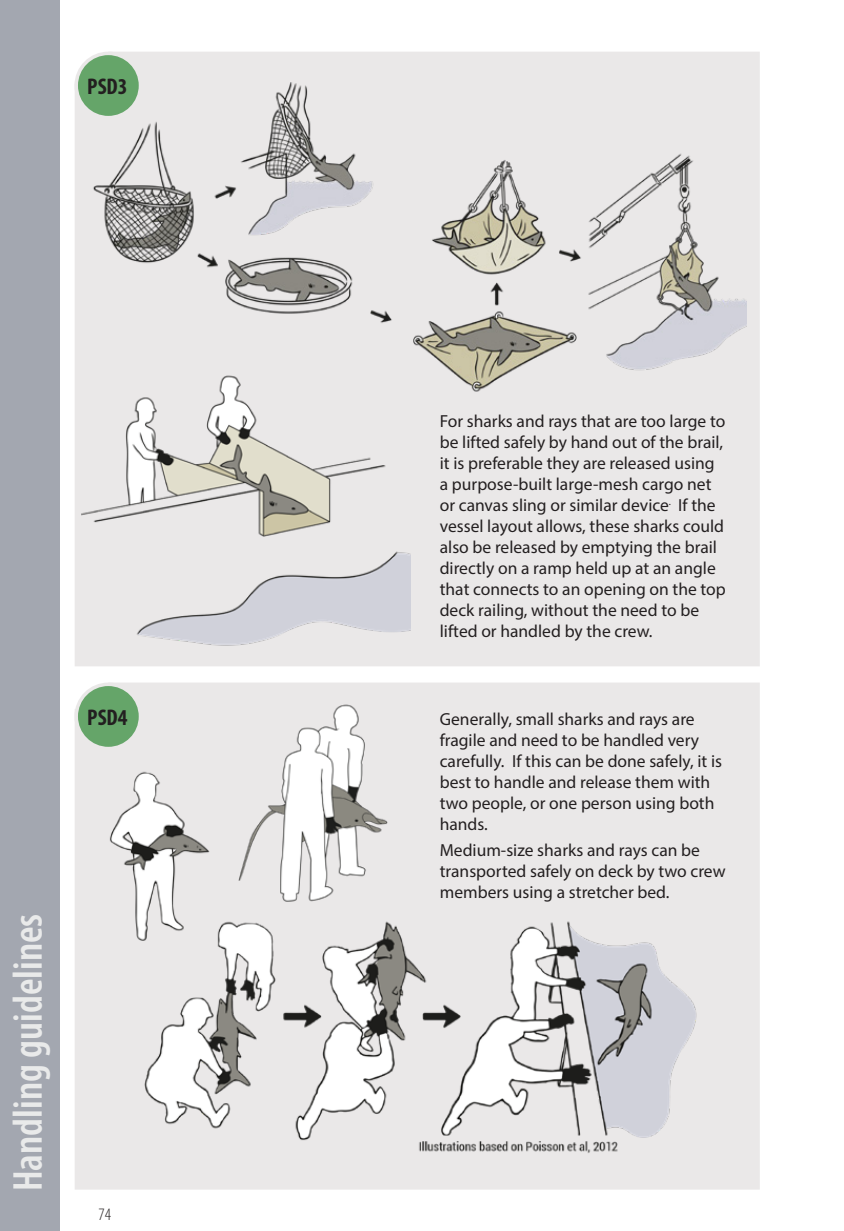
<style>
.page{position:relative;width:844px;height:1231px;background:#fff}
.page>*{position:absolute;margin:0;border:0;box-sizing:border-box;transform-origin:0 0}
.t1{font:600 condensed 42px "Myriad Pro";color:#e9eaea}
.Heading_2{font:700 condensed 22.75px "Myriad Pro";color:#231f20}
.t2{font:17.5px/21px "Myriad Pro";color:#231f20}
.t3{font:300 condensed 17.5px "Myriad Pro";color:#231f20}
</style>
<div class="page">
<div style="left:0;top:0;width:60px;height:1230px;background:#a3a7b0"></div>
<div style="left:75px;top:682px;width:684px;height:507px;background:#eae8e8"></div>
<div style="left:76px;top:684px;width:64px;height:64px;background:#65a569;border-radius:50%"></div>
<div style="left:74px;top:682px;width:68px;height:68px;border:4px solid #eae8e8;border-radius:50%"></div>
<img style="left:93px;top:740px;width:124px;height:238px">
<img style="left:217px;top:701px;width:189px;height:170px">
<img style="left:122px;top:871px;width:597px;height:306px">
<div style="left:75px;top:52px;width:684px;height:614px;background:#eae8e8"></div>
<img style="left:75px;top:82px;width:671px;height:316px">
<div style="left:76px;top:53px;width:64px;height:65px;background:#65a569;border-radius:50%"></div>
<div style="left:74px;top:52px;width:68px;height:67px;border:4px solid #eae8e8;border-radius:50%"></div>
<img style="left:81px;top:372px;width:329px;height:278px">
<p class="Heading_2" style="left:87px;top:72px;width:42px">PSD3</p>
<h1 class="t1" style="left:2px;top:1191px;width:279px;rotate:-90deg">Handling guidelines</h1>
<p class="t2" style="left:439px;top:410px;width:287px">For sharks and rays that are too large to be lifted safely by hand out of the brail, it is preferable they are released using a purpose-built large-mesh cargo net or canvas sling or similar device<sup>.</sup> If the vessel layout allows, these sharks could also be released by emptying the brail directly on a ramp held up at an angle that connects to an opening on the top deck railing, without the need to be lifted or handled by the crew.</p>
<p class="Heading_2" style="left:87px;top:703px;width:42px">PSD4</p>
<p class="t2" style="left:439px;top:708px;width:284px">Generally, small sharks and rays are fragile and need to be handled very carefully. If this can be done safely, it is best to handle and release them with two people, or one person using both hands.</p>
<p class="t2" style="left:439px;top:839px;width:287px">Medium-size sharks and rays can be transported safely on deck by two crew members using a stretcher bed.</p>
<p class="t3" style="left:98px;top:1203px;width:14px">74</p>
</div>
